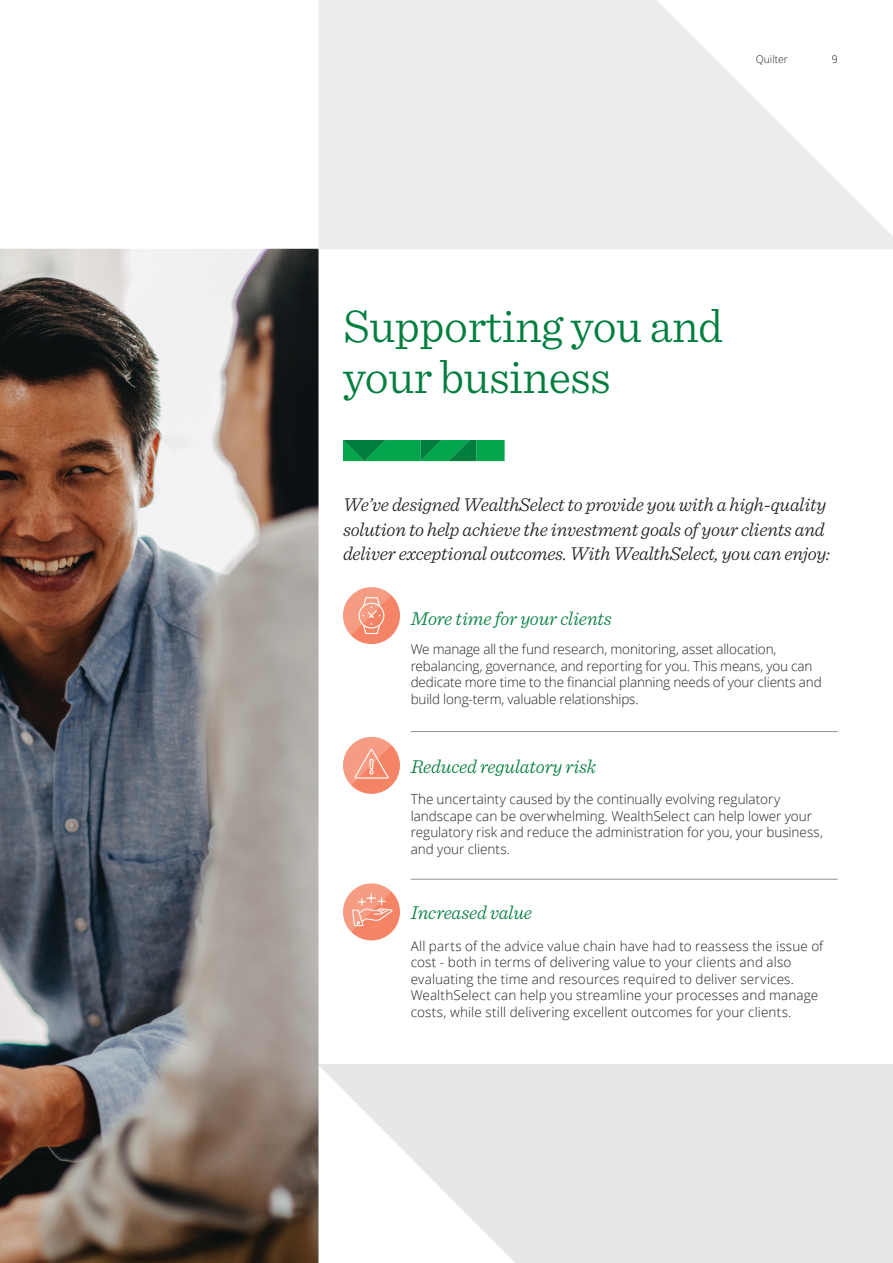
<style>
.page{position:relative;width:893px;height:1263px;background:#fff}
.page>*{position:absolute;margin:0;border:0;box-sizing:border-box;transform-origin:0 0}
.Intro_Green_Heading{font:300 48px/51px "Sentinel";letter-spacing:-.01em;color:#007e3e}
.Intro_Black_Sub_Heading{font:italic 300 19.5px/24.3px "Sentinel";letter-spacing:-.01em;color:#231f20}
.Income_-_Green_Subhead{font:italic 300 19.5px "Sentinel";letter-spacing:-.005em;color:#007e3e}
.QI_Body_copy{font:300 13.5px/16.5px "Open Sans";color:#231f20}
.t1{font:300 10.5px "Open Sans";color:#231f20}
.t2{font:300 10.5px "Open Sans";color:#000}
</style>
<div class="page">
<svg style="left:319px;top:1064px;width:574px;height:199px;fill:#e6e7e9"></svg>
<svg style="left:343px;top:440px;width:162px;height:21px;background:#029a49"></svg>
<img style="left:0;top:249px;width:319px;height:1014px">
<svg style="left:318px;top:0;width:575px;height:249px;fill:#ececee"></svg>
<div style="left:343px;top:737px;width:57px;height:57px;background:#f48465;border-radius:50%"></div>
<div style="left:343px;top:587px;width:57px;height:57px;background:#f48465;border-radius:50%"></div>
<div style="left:343px;top:883px;width:57px;height:57px;background:#f48465;border-radius:50%"></div>
<svg style="left:343px;top:587px;width:49px;height:48px"></svg>
<svg style="left:343px;top:883px;width:50px;height:49px"></svg>
<svg style="left:343px;top:737px;width:49px;height:48px"></svg>
<hr style="left:411px;top:879px;width:427px;height:1px;background:#939598">
<hr style="left:411px;top:731px;width:427px;height:1px;background:#939598">
<p class="t1" style="left:756px;top:52px;width:34px">Quilter</p>
<p class="t2" style="left:832px;top:52px;width:7px">9</p>
<p class="Intro_Green_Heading" style="left:343px;top:298px;width:382px">Supporting you and your business</p>
<p class="Intro_Black_Sub_Heading" style="left:343px;top:491px;width:489px">We’ve designed WealthSelect to provide you with a high-quality solution to help achieve the investment goals of your clients and deliver exceptional outcomes. With WealthSelect, you can enjoy:</p>
<p class="Income_-_Green_Subhead" style="left:411px;top:604px;width:203px">More time for your clients</p>
<p class="QI_Body_copy" style="left:411px;top:641px;width:412px">We manage all the fund research, monitoring, asset allocation, rebalancing, governance, and reporting for you. This means, you can dedicate more time to the financial planning needs of your clients and build long-term, valuable relationships.</p>
<p class="Income_-_Green_Subhead" style="left:411px;top:751px;width:187px">Reduced regulatory risk</p>
<p class="QI_Body_copy" style="left:411px;top:791px;width:414px">The uncertainty caused by the continually evolving regulatory landscape can be overwhelming. WealthSelect can help lower your regulatory risk and reduce the administration for you, your business, and your clients.</p>
<p class="Income_-_Green_Subhead" style="left:411px;top:898px;width:123px">Increased value</p>
<p class="QI_Body_copy" style="left:411px;top:937px;width:414px">All parts of the advice value chain have had to reassess the issue of cost - both in terms of delivering value to your clients and also evaluating the time and resources required to deliver services.<br>WealthSelect can help you streamline your processes and manage costs, while still delivering excellent outcomes for your clients.</p>
</div>
